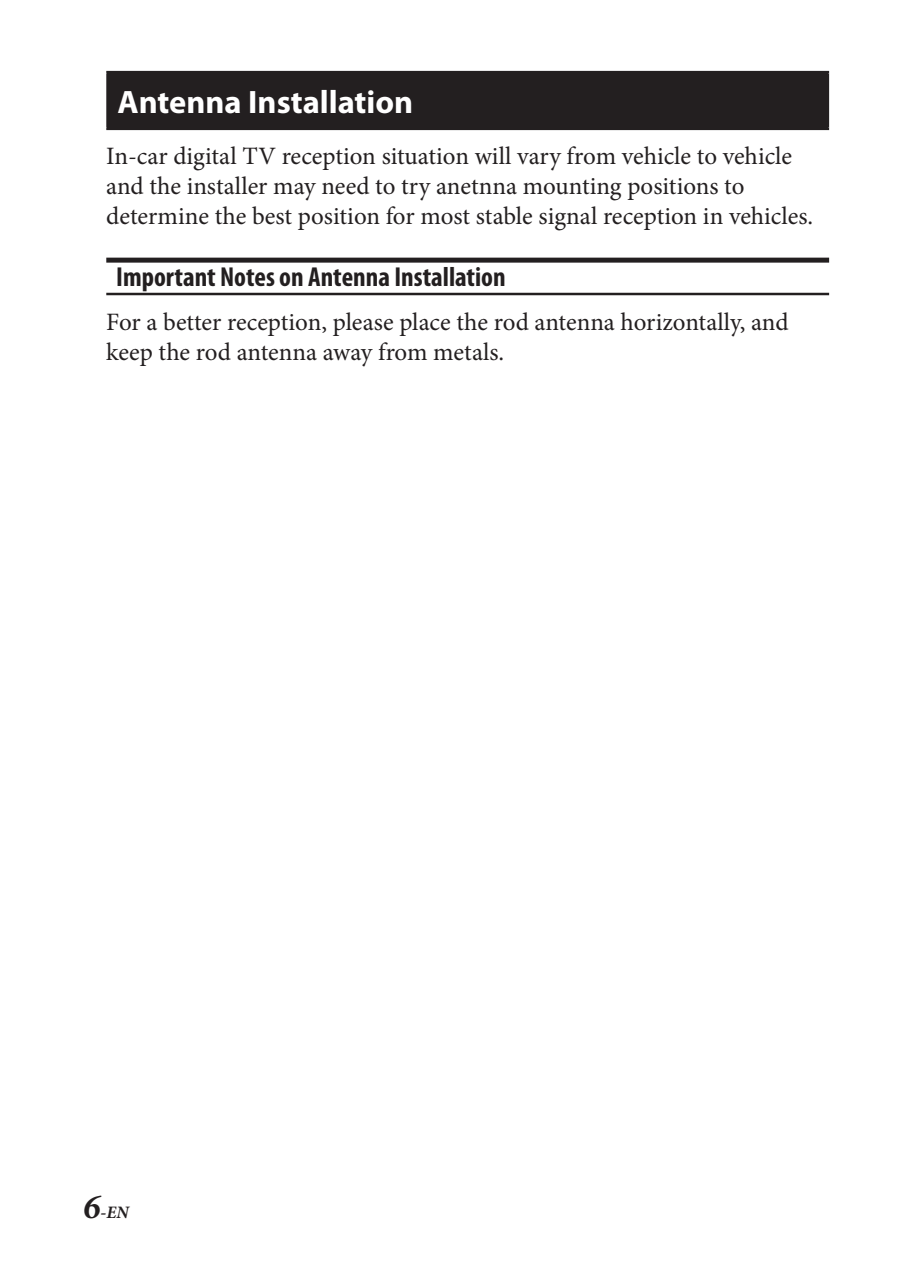
<style>
.page{position:relative;width:900px;height:1276px;background:#fff}
.page>*{position:absolute;margin:0;border:0;box-sizing:border-box;transform-origin:0 0}
.t1{font:700 32.5px "Myriad Pro";color:#fff}
.t2{font:700 condensed 27.5px "Myriad Pro";color:#231f20}
.t3{font:25px/30px "Minion Pro";color:#231f20}
.t4{font:italic 700 17.5px "Minion Pro";color:#231f20}
.s1{font-size:35px}
</style>
<div class="page">
<div style="left:106px;top:258px;width:723px;height:5px;background:#231f20"></div>
<hr style="left:106px;top:293px;width:723px;height:2px;background:#231f20">
<div style="left:108px;top:72px;width:720px;height:57px;background:#231f20"></div>
<hr style="left:106px;top:71px;width:723px;height:2px;background:#231f20">
<hr style="left:106px;top:73px;width:3px;height:55px;background:#231f20">
<hr style="left:827px;top:73px;width:2px;height:55px;background:#231f20">
<hr style="left:106px;top:128px;width:723px;height:2px;background:#231f20">
<h1 class="t1" style="left:118px;top:81px;width:297px">Antenna Installation</h1>
<p class="t3" style="left:106px;top:141px;width:708px">In-car digital TV reception situation will vary from vehicle to vehicle and the installer may need to try anetnna mounting positions to determine the best position for most stable signal reception in vehicles.</p>
<p class="t2" style="left:116px;top:259px;width:391px">Important Notes on Antenna Installation</p>
<p class="t3" style="left:106px;top:307px;width:684px">For a better reception, please place the rod antenna horizontally, and keep the rod antenna away from metals.</p>
<p class="t4" style="left:83px;top:1199px;width:47px"><span class="s1">6</span>-EN</p>
</div>
